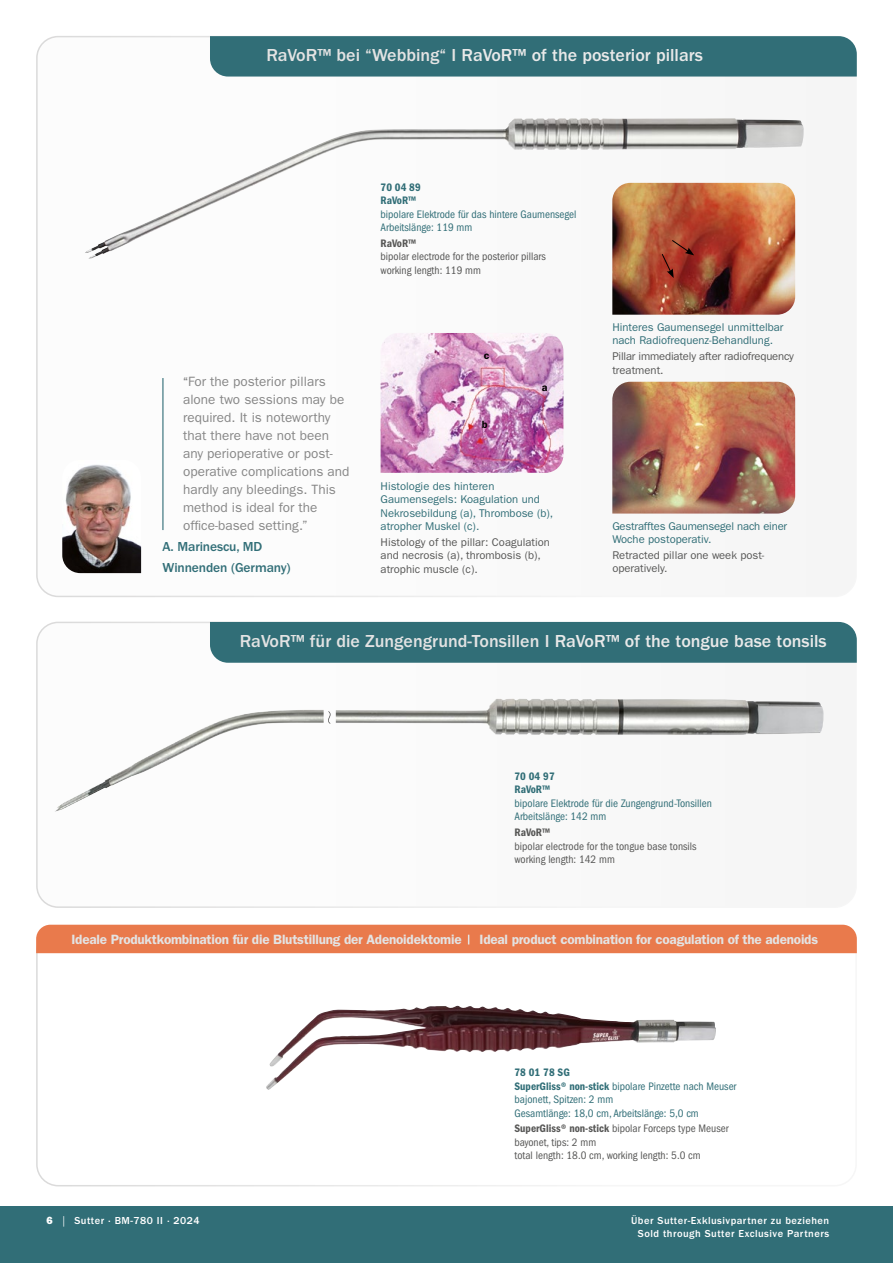
<style>
.page{position:relative;width:893px;height:1263px;background:#fff}
.page>*{position:absolute;margin:0;border:0;box-sizing:border-box;transform-origin:0 0}
.t1{font:500 18px "ITC Franklin Gothic Std";color:#e3e3e3}
.t2{font:500 18px "ITC Franklin Gothic Std";color:#e9e9e9}
.t3{font:13.5px/18px "ITC Franklin Gothic Std";color:#878787}
.t4{font:13.5px "Franklin Gothic LT Pro Dm";letter-spacing:-.015em;color:#e3e3e3}
.t5{font:500 13.5px/21px "ITC Franklin Gothic Std";letter-spacing:-.01em;color:#316e77}
.t6{font:condensed 11.25px/13.5px "ITC Franklin Gothic Std";color:#316e77}
.t7{font:condensed 11.25px/13.5px "ITC Franklin Gothic Std";color:#575756}
.t8{font:11.25px/13.5px "ITC Franklin Gothic Std";color:#316e77}
.t9{font:11.25px/13.5px "ITC Franklin Gothic Std";color:#575756}
.t10{font:11.25px/13.5px "ITC Franklin Gothic Std Dm Cd";color:#316e77}
.t11{font:11.25px "ITC Franklin Gothic Std Dm Cd";color:#575756}
.t12{font:500 10.5px/12.6px "ITC Franklin Gothic Std";letter-spacing:.045em;color:#fff;text-align:right}
.t13{font:10.5px "Franklin Gothic LT Pro Dm";color:#000}
.s1{color:#e3e3e3}
.s2{font-weight:500}
.s3{color:#e9e9e9}
.s4{font-family:"ITC Franklin Gothic Std Dm Cd";font-stretch:normal}
.s5{font-family:"ITC Franklin Gothic Std Hvy";font-weight:400}
.s6{font-weight:400}
</style>
<div class="page">
<div style="left:0;top:1206px;width:893px;height:57px;background:#316e77"></div>
<div style="left:37px;top:37px;width:819px;height:559px;background:#fbfbfb;border-radius:21px"></div>
<div style="left:210px;top:36px;width:647px;height:41px;background:#316e77"></div>
<div style="left:36px;top:925px;width:821px;height:28px;background:#e97a4c"></div>
<img style="left:266px;top:1006px;width:261px;height:84px">
<hr style="left:162px;top:378px;width:1px;height:152px;background:#316e77">
<img style="left:85px;top:118px;width:719px;height:141px">
<img style="left:62px;top:465px;width:79px;height:108px">
<img style="left:612px;top:382px;width:183px;height:131px">
<img style="left:381px;top:333px;width:182px;height:140px">
<img style="left:612px;top:183px;width:183px;height:132px">
<svg style="left:662px;top:240px;width:32px;height:38px"></svg>
<div style="left:37px;top:622px;width:819px;height:285px;background:#fafafa;border-radius:21px"></div>
<div style="left:210px;top:622px;width:647px;height:41px;background:#316e77"></div>
<img style="left:336px;top:699px;width:488px;height:36px">
<img style="left:55px;top:710px;width:269px;height:102px">
<svg style="left:328px;top:711px;width:3px;height:13px"></svg>
<h1 class="t2" style="left:266px;top:45px;width:438px"><span class="s1">RaVoR™ bei “Webbing“ I</span> RaVoR™ of the posterior pillars</h1>
<p class="t3" style="left:183px;top:372px;width:168px"><span class="s2">“</span>For the posterior pillars alone two sessions may be required. It is noteworthy that there have not been any perioperative or post&shy;operative complications and hardly any bleedings. This method is ideal for the office-based setting.”</p>
<p class="t5" style="left:163px;top:536px;width:129px">A. Marinescu, MD<br>Winnenden (Germany)</p>
<p class="t10" style="left:381px;top:180px;width:42px">70 04 89<br>RaVoR™</p>
<p class="t6" style="left:381px;top:207px;width:197px">bipolare Elektrode für das hintere Gaumensegel<br>Arbeitslänge: 119 mm</p>
<p class="t11" style="left:381px;top:237px;width:37px">RaVoR™</p>
<p class="t7" style="left:381px;top:250px;width:167px">bipolar electrode for the posterior pillars working length: 119 mm</p>
<p class="t13" style="left:484px;top:349px;width:7px">c</p>
<p class="t13" style="left:482px;top:418px;width:7px">b</p>
<p class="t13" style="left:542px;top:381px;width:7px">a</p>
<p class="t8" style="left:381px;top:479px;width:174px">Histologie des hinteren<br>Gaumensegels: Koagulation und<br>Nekrosebildung (a), Thrombose (b), atropher Muskel (c).</p>
<p class="t9" style="left:381px;top:535px;width:171px">Histology of the pillar: Coagulation and necrosis (a), thrombosis (b), atrophic muscle (c).</p>
<p class="t8" style="left:612px;top:320px;width:173px">Hinteres Gaumensegel unmittelbar nach Radiofrequenz-Behandlung.</p>
<p class="t9" style="left:612px;top:350px;width:183px">Pillar immediately after radiofrequency treatment.</p>
<p class="t8" style="left:612px;top:519px;width:176px">Gestrafftes Gaumensegel nach einer<br>Woche postoperativ.</p>
<p class="t9" style="left:612px;top:548px;width:154px">Retracted pillar one week post&shy;operatively.</p>
<h1 class="t1" style="left:240px;top:631px;width:588px">RaVoR™ für die Zungengrund-Tonsillen I <span class="s3">RaVoR™ of the tongue base tonsils</span></h1>
<p class="t10" style="left:514px;top:769px;width:42px">70 04 97<br>RaVoR™</p>
<p class="t6" style="left:514px;top:796px;width:199px">bipolare Elektrode für die Zungengrund-Tonsillen<br>Arbeitslänge: 142 mm</p>
<p class="t11" style="left:514px;top:826px;width:37px">RaVoR™</p>
<p class="t7" style="left:514px;top:839px;width:184px">bipolar electrode for the tongue base tonsils working length: 142 mm</p>
<p class="t4" style="left:71px;top:932px;width:392px">Ideale Produktkombination für die Blutstillung der Adenoidektomie</p>
<p class="t4" style="left:479px;top:932px;width:340px">Ideal product combination for coagulation of the adenoids</p>
<p class="t10" style="left:514px;top:1066px;width:57px">78 01 78 SG</p>
<p class="t6" style="left:514px;top:1079px;width:223px"><span class="s4">SuperGliss® non-stick</span> bipolare Pinzette nach Meuser bajonett, Spitzen: 2 mm<br>Gesamtlänge: 18,0 cm, Arbeitslänge: 5,0 cm</p>
<p class="t7" style="left:514px;top:1122px;width:216px"><span class="s4">SuperGliss® non-stick</span> bipolar Forceps type Meuser bayonet, tips: 2 mm<br>total length: 18.0 cm, working length: 5.0 cm</p>
<p class="t12" style="left:47px;top:1214px;width:155px"><span class="s5">6</span> <span class="s6">|</span> Sutter · BM-780 II · 2024</p>
<p class="t12" style="left:631px;top:1214px;width:199px">Über Sutter-Exklusivpartner zu beziehen<br>Sold through Sutter Exclusive Partners</p>
</div>
